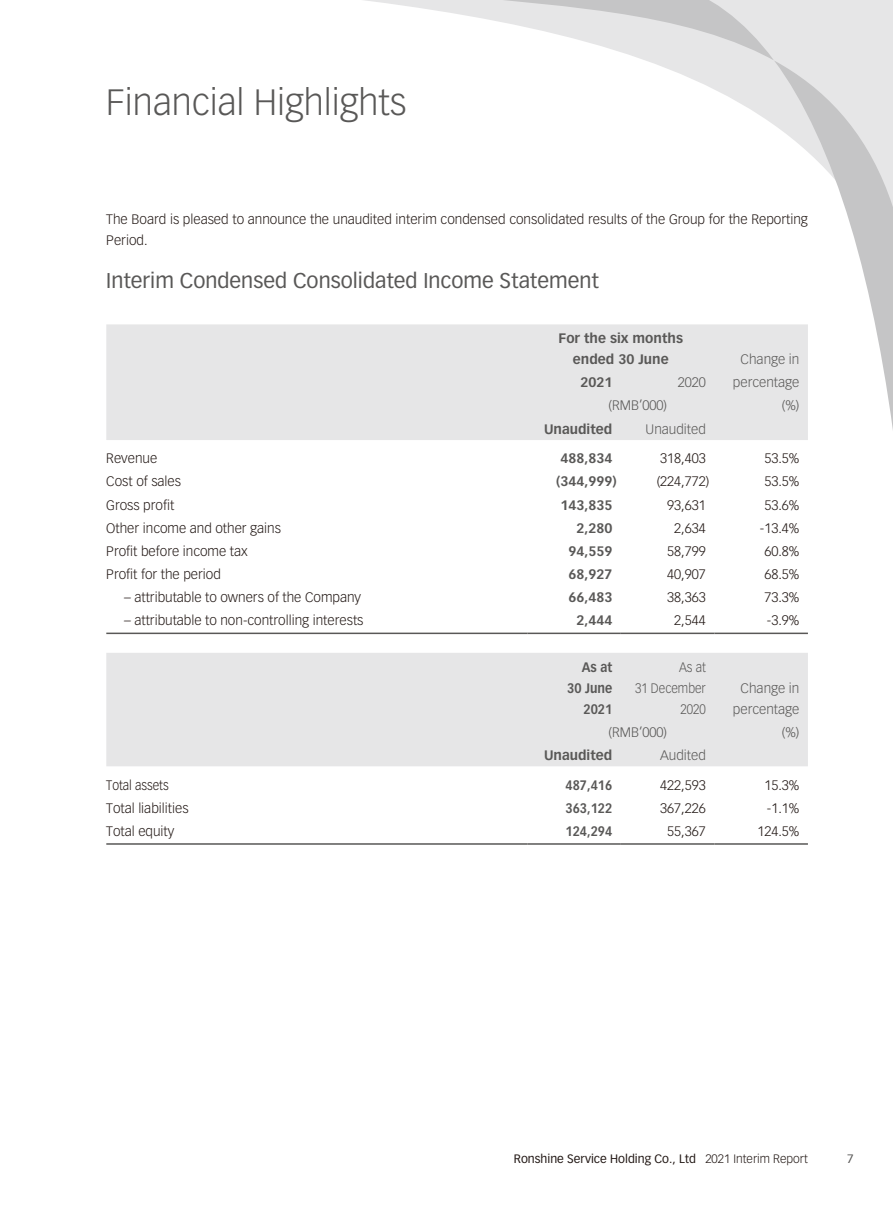
<style>
.page{position:relative;width:893px;height:1212px;background:#fff}
.page>*{position:absolute;margin:0;border:0;box-sizing:border-box;transform-origin:0 0}
.t1{font:300 36px "Vectora LT Std";color:#595857}
.t2{font:21px "Vectora LT Std";color:#595857}
.t3{font:300 13.5px/21px "Vectora LT Std";color:#231916}
.t4{font:700 13.5px/21px "Vectora LT Std";color:#595857;text-align:center}
.t5{font:300 13.5px/21px "Vectora LT Std";color:#595857;text-align:center}
.t6{font:700 13.5px/21px "Vectora LT Std";color:#595857;text-align:right;scale:.9 1}
.t7{font:300 13.5px/21px "Vectora LT Std";color:#595857;text-align:right;scale:.9 1}
.t8{font:300 13.5px "Vectora LT Std";color:#231916;scale:.9 1}
.t9{font:12px "Vectora LT Std";color:#231916}
.t10{font:12px "Vectora LT Std";color:#595857}
.s1{font-style:italic}
.s2{font-weight:300}
</style>
<div class="page">
<svg style="left:337px;top:0;width:556px;height:635px"></svg>
<div style="left:106px;top:324px;width:702px;height:116px;background:#e6e6e7"></div>
<hr style="left:106px;top:633px;width:421px;height:1px;background:#595857">
<hr style="left:527px;top:633px;width:94px;height:1px;background:#595857">
<hr style="left:621px;top:633px;width:93px;height:1px;background:#595857">
<hr style="left:714px;top:633px;width:94px;height:1px;background:#595857">
<div style="left:106px;top:653px;width:702px;height:113px;background:#e6e6e7"></div>
<hr style="left:106px;top:843px;width:421px;height:2px;background:#595857">
<hr style="left:527px;top:843px;width:94px;height:2px;background:#595857">
<hr style="left:621px;top:843px;width:93px;height:2px;background:#595857">
<hr style="left:714px;top:843px;width:94px;height:2px;background:#595857">
<h1 class="t1" style="left:106px;top:85px;width:302px">Financial Highlights</h1>
<p class="t3" style="left:106px;top:209px;width:703px">The Board is pleased to announce the unaudited interim condensed consolidated results of the Group for the Reporting<br>Period.</p>
<h2 class="t2" style="left:106px;top:271px;width:494px">Interim Condensed Consolidated Income Statement</h2>
<p class="t4" style="left:559px;top:329px;width:126px">For the six months ended 30 June</p>
<p class="t5" style="left:741px;top:350px;width:60px">Change in</p>
<p class="t4" style="left:580px;top:373px;width:33px">2021</p>
<p class="t5" style="left:678px;top:373px;width:30px">2020</p>
<p class="t5" style="left:733px;top:373px;width:68px">percentage</p>
<p class="t5" style="left:609px;top:396px;width:60px">(RMB’000)</p>
<p class="t5" style="left:782px;top:396px;width:19px">(%)</p>
<p class="t4" style="left:544px;top:419px;width:70px">Unaudited</p>
<p class="t5" style="left:646px;top:419px;width:62px">Unaudited</p>
<p class="t3" style="left:106px;top:449px;width:53px">Revenue</p>
<p class="t4" style="left:560px;top:449px;width:53px">488,834</p>
<p class="t3" style="left:660px;top:449px;width:47px">318,403</p>
<p class="t3" style="left:764px;top:449px;width:37px">53.5%</p>
<p class="t3" style="left:106px;top:472px;width:76px">Cost of sales</p>
<p class="t4" style="left:556px;top:472px;width:62px">(344,999)</p>
<p class="t3" style="left:657px;top:472px;width:54px">(224,772)</p>
<p class="t3" style="left:764px;top:472px;width:37px">53.5%</p>
<p class="t3" style="left:106px;top:495px;width:70px">Gross profit</p>
<p class="t4" style="left:560px;top:495px;width:53px">143,835</p>
<p class="t3" style="left:667px;top:495px;width:40px">93,631</p>
<p class="t3" style="left:764px;top:495px;width:37px">53.6%</p>
<p class="t3" style="left:106px;top:518px;width:176px">Other income and other gains</p>
<p class="t4" style="left:576px;top:518px;width:37px">2,280</p>
<p class="t3" style="left:674px;top:518px;width:33px">2,634</p>
<p class="t3" style="left:760px;top:518px;width:41px">-13.4%</p>
<p class="t3" style="left:106px;top:541px;width:143px">Profit before income tax</p>
<p class="t4" style="left:568px;top:541px;width:45px">94,559</p>
<p class="t3" style="left:667px;top:541px;width:40px">58,799</p>
<p class="t3" style="left:764px;top:541px;width:37px">60.8%</p>
<p class="t3" style="left:106px;top:564px;width:116px">Profit for the period</p>
<p class="t4" style="left:568px;top:564px;width:45px">68,927</p>
<p class="t3" style="left:667px;top:564px;width:40px">40,907</p>
<p class="t3" style="left:764px;top:564px;width:37px">68.5%</p>
<p class="t3" style="left:124px;top:587px;width:238px"><span class="s1">–</span> attributable to owners of the Company</p>
<p class="t4" style="left:568px;top:587px;width:45px">66,483</p>
<p class="t3" style="left:667px;top:587px;width:40px">38,363</p>
<p class="t3" style="left:764px;top:587px;width:37px">73.3%</p>
<p class="t3" style="left:124px;top:611px;width:241px"><span class="s1">–</span> attributable to non-controlling interests</p>
<p class="t4" style="left:576px;top:611px;width:37px">2,444</p>
<p class="t3" style="left:674px;top:611px;width:33px">2,544</p>
<p class="t3" style="left:767px;top:611px;width:34px">-3.9%</p>
<p class="t6" style="left:567px;top:657px;width:52px">As at<br>30 June<br>2021</p>
<p class="t7" style="left:635px;top:657px;width:80px">As at<br>31 December<br>2020</p>
<p class="t5" style="left:733px;top:678px;width:68px">Change in percentage</p>
<p class="t5" style="left:608px;top:722px;width:60px">(RMB’000)</p>
<p class="t5" style="left:782px;top:722px;width:19px">(%)</p>
<p class="t4" style="left:544px;top:745px;width:70px">Unaudited</p>
<p class="t5" style="left:660px;top:745px;width:47px">Audited</p>
<p class="t8" style="left:106px;top:778px;width:71px">Total assets</p>
<p class="t6" style="left:566px;top:775px;width:53px">487,416</p>
<p class="t3" style="left:660px;top:775px;width:47px">422,593</p>
<p class="t3" style="left:764px;top:775px;width:37px">15.3%</p>
<p class="t3" style="left:106px;top:798px;width:84px">Total liabilities</p>
<p class="t6" style="left:566px;top:798px;width:53px">363,122</p>
<p class="t3" style="left:660px;top:798px;width:47px">367,226</p>
<p class="t3" style="left:767px;top:798px;width:34px">-1.1%</p>
<p class="t3" style="left:106px;top:821px;width:70px">Total equity</p>
<p class="t6" style="left:566px;top:821px;width:53px">124,294</p>
<p class="t3" style="left:667px;top:821px;width:40px">55,367</p>
<p class="t3" style="left:757px;top:821px;width:44px">124.5%</p>
<p class="t9" style="left:514px;top:1153px;width:295px">Ronshine Service Holding Co., Ltd <span class="s2">2021 Interim Report</span></p>
<p class="t10" style="left:847px;top:1153px;width:8px">7</p>
</div>
